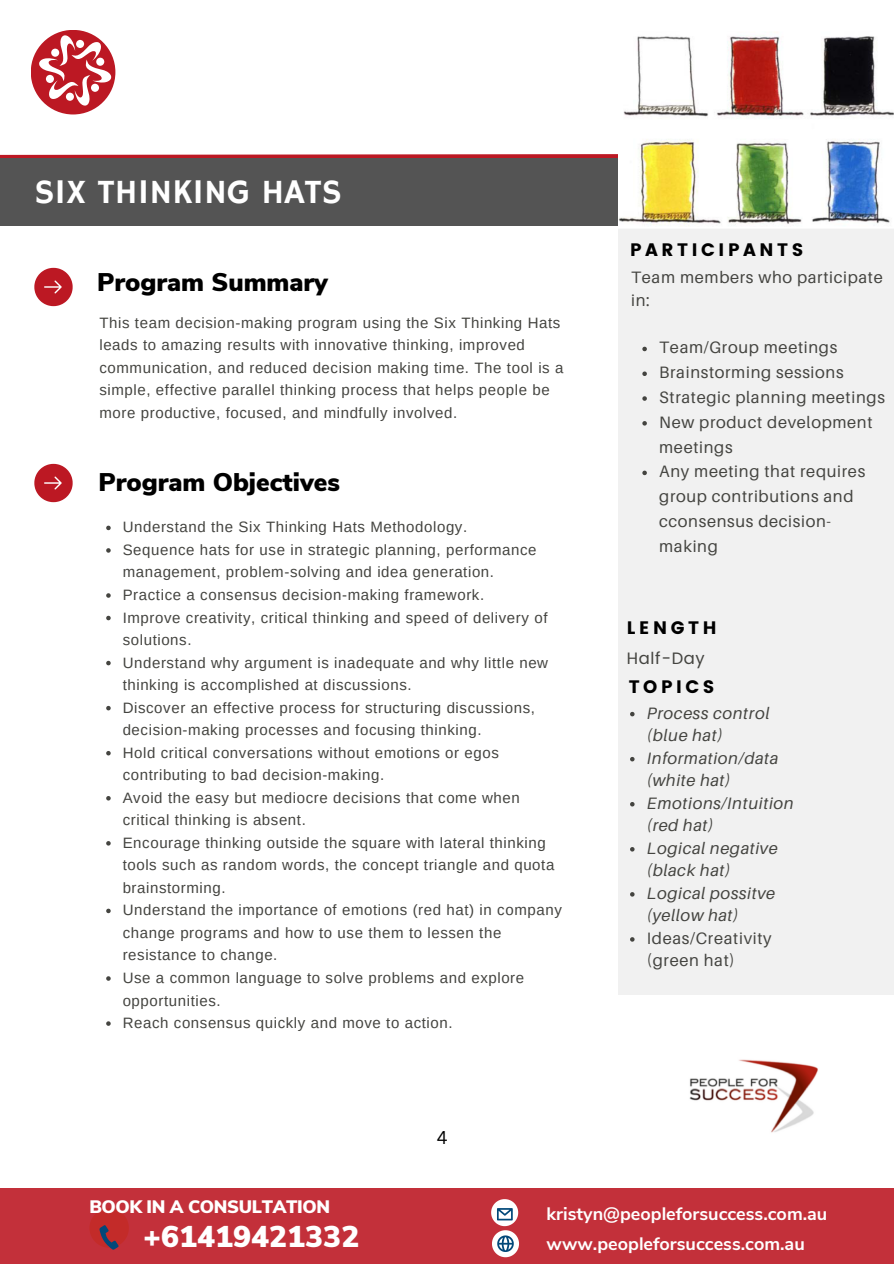
<style>
.page{position:relative;width:894px;height:1264px;background:#fff}
.page>*{position:absolute;margin:0;border:0;box-sizing:border-box;transform-origin:0 0}
.t1{font:34.5px "Hammersmith One";color:#fff}
.t2{font:900 30px "Nunito Sans";color:#fff}
.t3{font:900 25.5px "Nunito Sans";color:#000}
.t4{font:700 18px "Nunito Sans";color:#fff}
.t5{font:18px "Poppins";letter-spacing:.2em;color:#000}
.t6{font:900 18px "Nunito Sans";letter-spacing:-.02em;color:#fff}
.t7{font:18px "Canva Sans";color:#000}
.t8{font:16.5px/24.8px "Aileron";letter-spacing:.04em;color:#444440}
.t9{font:italic 16.5px/22.5px "Aileron";letter-spacing:.04em;color:#444440}
.t10{font:16.5px "Poppins";letter-spacing:.04em;color:#444440}
.t11{font:15px/22.5px "Arimo";letter-spacing:.04em;color:#444440}
</style>
<div class="page">
<svg style="left:34px;top:464px;width:39px;height:38px"></svg>
<div style="left:618px;top:228px;width:275px;height:766px;background:#f1f1f1"></div>
<svg style="left:34px;top:268px;width:39px;height:38px"></svg>
<svg style="left:642px;top:347px;width:4px;height:4px"></svg>
<svg style="left:642px;top:371px;width:4px;height:5px"></svg>
<svg style="left:642px;top:396px;width:4px;height:5px"></svg>
<svg style="left:642px;top:421px;width:4px;height:4px"></svg>
<svg style="left:642px;top:470px;width:4px;height:5px"></svg>
<svg style="left:106px;top:525px;width:5px;height:5px"></svg>
<svg style="left:106px;top:548px;width:5px;height:4px"></svg>
<svg style="left:106px;top:593px;width:5px;height:4px"></svg>
<svg style="left:106px;top:615px;width:5px;height:5px"></svg>
<svg style="left:106px;top:661px;width:5px;height:4px"></svg>
<svg style="left:106px;top:706px;width:5px;height:4px"></svg>
<svg style="left:106px;top:751px;width:5px;height:4px"></svg>
<svg style="left:106px;top:796px;width:5px;height:4px"></svg>
<svg style="left:106px;top:841px;width:5px;height:4px"></svg>
<svg style="left:106px;top:908px;width:5px;height:5px"></svg>
<svg style="left:106px;top:976px;width:5px;height:4px"></svg>
<svg style="left:106px;top:1021px;width:5px;height:4px"></svg>
<svg style="left:630px;top:712px;width:4px;height:4px"></svg>
<svg style="left:630px;top:757px;width:4px;height:4px"></svg>
<svg style="left:630px;top:802px;width:4px;height:4px"></svg>
<svg style="left:630px;top:847px;width:4px;height:4px"></svg>
<svg style="left:630px;top:892px;width:4px;height:4px"></svg>
<svg style="left:630px;top:937px;width:4px;height:4px"></svg>
<svg style="left:0;top:154px;width:618px;height:4px;background:#c4343e"></svg>
<div style="left:0;top:158px;width:893px;height:68px;background:#545454"></div>
<img style="left:618px;top:36px;width:275px;height:190px">
<div style="left:0;top:1187px;width:893px;height:76px;background:#c3303a"></div>
<svg style="left:90px;top:1208px;width:39px;height:41px"></svg>
<svg style="left:491px;top:1199px;width:28px;height:58px"></svg>
<img style="left:689px;top:1059px;width:129px;height:74px">
<div style="left:31px;top:30px;width:84px;height:84px;background:#bc1823;border-radius:50%"></div>
<svg style="left:36px;top:33px;width:78px;height:75px"></svg>
<div style="left:51px;top:49px;width:8px;height:8px;background:#fff;border-radius:50%"></div>
<div style="left:76px;top:40px;width:8px;height:8px;background:#fff;border-radius:50%"></div>
<div style="left:96px;top:58px;width:8px;height:8px;background:#fff;border-radius:50%"></div>
<div style="left:91px;top:84px;width:8px;height:8px;background:#fff;border-radius:50%"></div>
<div style="left:66px;top:93px;width:8px;height:8px;background:#fff;border-radius:50%"></div>
<div style="left:46px;top:75px;width:8px;height:8px;background:#fff;border-radius:50%"></div>
<p class="t1" style="left:34px;top:172px;width:309px">SIX THINKING HATS</p>
<p class="t3" style="left:97px;top:265px;width:232px">Program Summary</p>
<p class="t11" style="left:99px;top:311px;width:465px">This team decision-making program using the Six Thinking Hats leads to amazing results with innovative thinking, improved communication, and reduced decision making time. The tool is a simple, effective parallel thinking process that helps people be more productive, focused, and mindfully involved.</p>
<p class="t3" style="left:98px;top:465px;width:243px">Program Objectives</p>
<p class="t11" style="left:123px;top:516px;width:346px">Understand the Six Thinking Hats Methodology.</p>
<p class="t11" style="left:123px;top:538px;width:415px">Sequence hats for use in strategic planning, performance management, problem-solving and idea generation.</p>
<p class="t11" style="left:123px;top:583px;width:363px">Practice a consensus decision-making framework.</p>
<p class="t11" style="left:123px;top:606px;width:426px">Improve creativity, critical thinking and speed of delivery of solutions.</p>
<p class="t11" style="left:123px;top:651px;width:427px">Understand why argument is inadequate and why little new thinking is accomplished at discussions.</p>
<p class="t11" style="left:123px;top:696px;width:414px">Discover an effective process for structuring discussions, decision-making processes and focusing thinking.</p>
<p class="t11" style="left:123px;top:741px;width:377px">Hold critical conversations without emotions or egos contributing to bad decision-making.</p>
<p class="t11" style="left:123px;top:786px;width:398px">Avoid the easy but mediocre decisions that come when critical thinking is absent.</p>
<p class="t11" style="left:123px;top:831px;width:433px">Encourage thinking outside the square with lateral thinking tools such as random words, the concept triangle and quota brainstorming.</p>
<p class="t11" style="left:123px;top:899px;width:440px">Understand the importance of emotions (red hat) in company change programs and how to use them to lessen the resistance to change.</p>
<p class="t11" style="left:123px;top:966px;width:403px">Use a common language to solve problems and explore opportunities.</p>
<p class="t11" style="left:123px;top:1011px;width:331px">Reach consensus quickly and move to action.</p>
<p class="t7" style="left:436px;top:1125px;width:12px">4</p>
<p class="t5" style="left:630px;top:239px;width:175px">PARTICIPANTS</p>
<p class="t8" style="left:631px;top:264px;width:253px;line-height:23.7px">Team members who participate in:</p>
<p class="t8" style="left:659px;top:335px;width:180px">Team/Group meetings</p>
<p class="t8" style="left:659px;top:360px;width:186px">Brainstorming sessions</p>
<p class="t8" style="left:659px;top:384px;width:227px">Strategic planning meetings</p>
<p class="t8" style="left:659px;top:409px;width:215px">New product development meetings</p>
<p class="t8" style="left:659px;top:459px;width:207px">Any meeting that requires group contributions and cconsensus decision&shy;making</p>
<p class="t5" style="left:626px;top:617px;width:91px">LENGTH</p>
<p class="t10" style="left:626px;top:648px;width:79px">Half-Day</p>
<p class="t5" style="left:628px;top:676px;width:87px">TOPICS</p>
<p class="t9" style="left:646px;top:701px;width:124px">Process control (blue hat)</p>
<p class="t9" style="left:646px;top:746px;width:133px">Information/data (white hat)</p>
<p class="t9" style="left:646px;top:791px;width:148px">Emotions/Intuition (red hat)</p>
<p class="t9" style="left:646px;top:836px;width:132px">Logical negative (black hat)</p>
<p class="t9" style="left:646px;top:881px;width:130px">Logical possitve (yellow hat)</p>
<p class="t8" style="left:646px;top:926px;width:126px;line-height:22.5px">Ideas/Creativity (green hat)</p>
<p class="t6" style="left:89px;top:1195px;width:242px">BOOK IN A CONSULTATION</p>
<p class="t2" style="left:143px;top:1216px;width:218px">+61419421332</p>
<p class="t4" style="left:546px;top:1201px;width:282px">kristyn@peopleforsuccess.com.au</p>
<p class="t4" style="left:546px;top:1231px;width:259px">www.peopleforsuccess.com.au</p>
</div>
